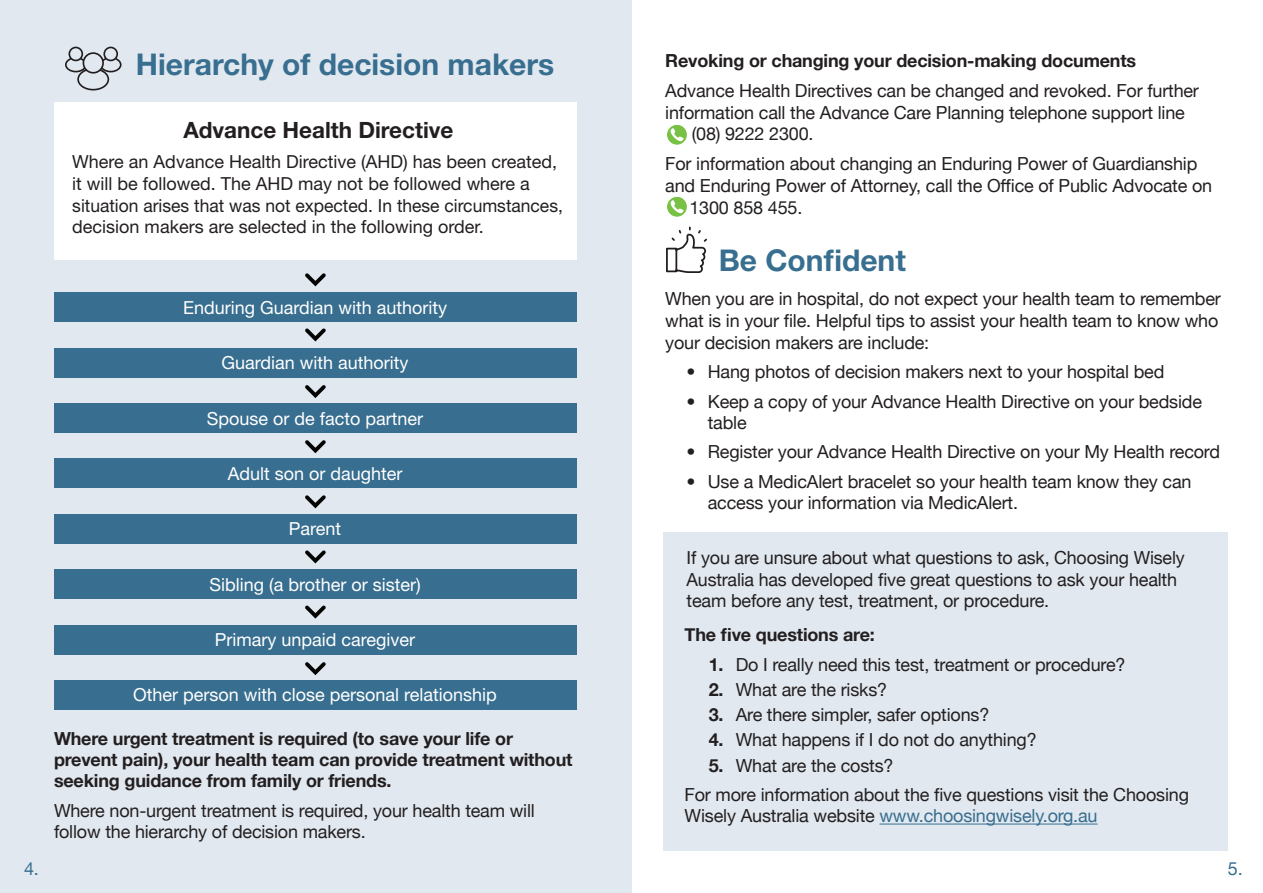
<style>
.page{position:relative;width:1263px;height:893px;background:#fff}
.page>*{position:absolute;margin:0;border:0;box-sizing:border-box;transform-origin:0 0}
.t1{font:700 30px "Helvetica Neue LT Std";color:#386e8f}
.t2{font:700 22.5px "Helvetica Neue LT Std";color:#231f20}
.t3{font:18px/21.6px "Helvetica Neue";letter-spacing:-.01em;color:#231f20}
.t4{font:700 18px/21px "Helvetica Neue";letter-spacing:-.01em;color:#231f20}
.t5{font:18px/21.6px "Helvetica Neue LT Std";color:#231f20}
.t6{font:18px "Helvetica Neue LT Std";color:#fff}
.t7{font:18px "Helvetica Neue";letter-spacing:-.01em;color:#386e8f}
.s1{font-family:"Helvetica Neue LT Std";font-weight:700}
.s2{font-weight:700}
.s3{color:#231f20}
</style>
<div class="page">
<div style="left:663px;top:531px;width:565px;height:319px;background:#e1e8ef"></div>
<div style="left:0;top:0;width:631px;height:893px;background:#e1e8ef"></div>
<div style="left:54px;top:102px;width:522px;height:157px;background:#fff"></div>
<div style="left:54px;top:292px;width:522px;height:30px;background:#386e8f"></div>
<div style="left:54px;top:348px;width:522px;height:30px;background:#386e8f"></div>
<div style="left:54px;top:403px;width:522px;height:30px;background:#386e8f"></div>
<div style="left:54px;top:458px;width:522px;height:30px;background:#386e8f"></div>
<div style="left:54px;top:514px;width:522px;height:30px;background:#386e8f"></div>
<div style="left:54px;top:569px;width:522px;height:30px;background:#386e8f"></div>
<div style="left:54px;top:625px;width:522px;height:29px;background:#386e8f"></div>
<div style="left:54px;top:680px;width:522px;height:30px;background:#386e8f"></div>
<svg style="left:305px;top:273px;width:21px;height:13px"></svg>
<svg style="left:305px;top:385px;width:21px;height:13px"></svg>
<svg style="left:305px;top:495px;width:21px;height:13px"></svg>
<svg style="left:305px;top:606px;width:21px;height:13px"></svg>
<svg style="left:305px;top:328px;width:21px;height:13px"></svg>
<svg style="left:305px;top:440px;width:21px;height:13px"></svg>
<svg style="left:305px;top:550px;width:21px;height:13px"></svg>
<svg style="left:305px;top:662px;width:21px;height:13px"></svg>
<hr style="left:879px;top:824px;width:218px;height:1px;background:#386e8f">
<svg style="left:667px;top:125px;width:20px;height:20px"></svg>
<svg style="left:666px;top:226px;width:41px;height:47px"></svg>
<svg style="left:65px;top:47px;width:57px;height:43px"></svg>
<svg style="left:667px;top:197px;width:20px;height:20px"></svg>
<h1 class="t1" style="left:136px;top:46px;width:420px">Hierarchy of decision makers</h1>
<p class="t2" style="left:183px;top:116px;width:272px">Advance Health Directive</p>
<p class="t5" style="left:72px;top:151px;width:492px">Where an Advance Health Directive (AHD) has been created, it will be followed. The AHD may not be followed where a situation arises that was not expected. In these circumstances, decision makers are selected in the following order.</p>
<p class="t6" style="left:183px;top:297px;width:266px">Enduring Guardian with authority</p>
<p class="t6" style="left:222px;top:352px;width:189px">Guardian with authority</p>
<p class="t6" style="left:207px;top:407px;width:218px">Spouse or de facto partner</p>
<p class="t6" style="left:228px;top:463px;width:176px">Adult son or daughter</p>
<p class="t6" style="left:289px;top:518px;width:54px">Parent</p>
<p class="t6" style="left:209px;top:573px;width:213px">Sibling (a brother or sister)</p>
<p class="t6" style="left:215px;top:629px;width:202px">Primary unpaid caregiver</p>
<p class="t6" style="left:133px;top:684px;width:365px">Other person with close personal relationship</p>
<p class="t4" style="left:54px;top:729px;width:520px">Where urgent treatment is required (to save your life or prevent pain), your health team can provide treatment without seeking guidance from family or friends.</p>
<p class="t3" style="left:54px;top:801px;width:482px;line-height:21px">Where non-urgent treatment is required, your health team will follow the hierarchy of decision makers.</p>
<p class="t4" style="left:665px;top:51px;width:472px">Revoking or changing your decision-making documents</p>
<p class="t3" style="left:665px;top:81px;width:535px">Advance Health Directives can be changed and revoked. For further</p>
<p class="t3" style="left:665px;top:103px;width:521px">information call the Advance Care Planning telephone support line</p>
<p class="t3" style="left:692px;top:124px;width:123px">(08) 9222 2300.</p>
<p class="t3" style="left:665px;top:154px;width:534px">For information about changing an Enduring Power of Guardianship</p>
<p class="t3" style="left:665px;top:176px;width:548px">and Enduring Power of Attorney, call the Office of Public Advocate on</p>
<p class="t3" style="left:689px;top:197px;width:114px">1300 858 455.</p>
<h1 class="t1" style="left:719px;top:242px;width:189px">Be Confident</h1>
<p class="t3" style="left:665px;top:289px;width:557px">When you are in hospital, do not expect your health team to remember what is in your file. Helpful tips to assist your health team to know who your decision makers are include:</p>
<p class="t3" style="left:686px;top:362px;width:479px"><span class="s1">•</span> Hang photos of decision makers next to your hospital bed</p>
<p class="t3" style="left:708px;top:392px;width:496px;line-height:21px;text-indent:-21px"><span class="s1">•</span> Keep a copy of your Advance Health Directive on your bedside table</p>
<p class="t3" style="left:686px;top:442px;width:535px"><span class="s1">•</span> Register your Advance Health Directive on your My Health record</p>
<p class="t3" style="left:708px;top:472px;width:485px;line-height:21px;text-indent:-21px"><span class="s1">•</span> Use a MedicAlert bracelet so your health team know they can access your information via MedicAlert.</p>
<p class="t3" style="left:686px;top:548px;width:500px">If you are unsure about what questions to ask, Choosing Wisely<br>Australia has developed five great questions to ask your health team before any test, treatment, or procedure.</p>
<p class="t4" style="left:685px;top:625px;width:192px">The five questions are:</p>
<p class="t3" style="left:709px;top:654px;width:418px"><span class="s2">1.</span> Do I really need this test, treatment or procedure?</p>
<p class="t3" style="left:709px;top:680px;width:180px"><span class="s2">2.</span> What are the risks?</p>
<p class="t3" style="left:709px;top:705px;width:282px"><span class="s2">3.</span> Are there simpler, safer options?</p>
<p class="t3" style="left:709px;top:730px;width:329px"><span class="s2">4.</span> What happens if I do not do anything?</p>
<p class="t3" style="left:685px;top:752px;width:506px;line-height:29.5px;text-indent:24px"><span class="s2">5.</span> What are the costs?<br>For more information about the five questions visit the Choosing</p>
<p class="t7" style="left:685px;top:803px;width:414px"><span class="s3">Wisely Australia website</span> www.choosingwisely.org.au</p>
<p class="t7" style="left:24px;top:856px;width:16px">4.</p>
<p class="t7" style="left:1228px;top:856px;width:16px">5.</p>
</div>
